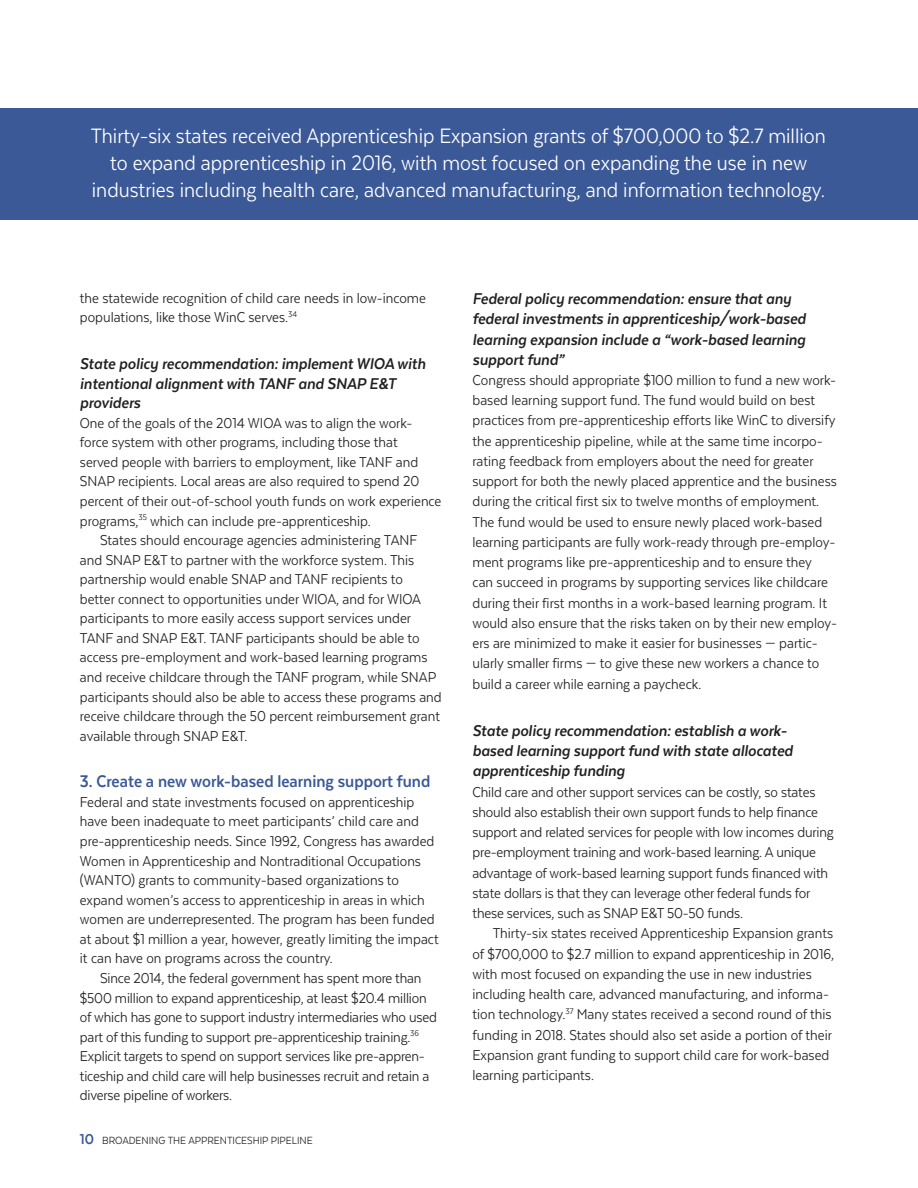
<style>
.page{position:relative;width:918px;height:1188px;background:#fff}
.page>*{position:absolute;margin:0;border:0;box-sizing:border-box;transform-origin:0 0}
.pullquote{font:24px/27px "Texta Narrow";color:#fff;text-align:center}
.heading3{font:700 19.5px "Texta Narrow";color:#3b5997}
.heading_4_black_ital{font:italic 700 18px/20.2px "Texta Narrow";color:#231f20}
.body_text_FL{font:16.5px/20.2px "Texta Narrow";color:#231f20}
.body_text_indent{font:16.5px/19.5px "Texta Narrow";color:#231f20}
.t1{font:12px "Texta Narrow";color:#231f20}
.s1{font-weight:700;font-size:16.5px;color:#3b5997}
</style>
<div class="page">
<div style="left:0;top:108px;width:918px;height:111px;background:#3b5997"></div>
<p class="pullquote" style="left:91px;top:123px;width:737px">Thirty-six states received Apprenticeship Expansion grants of $700,000 to $2.7 million to expand apprenticeship in 2016, with most focused on expanding the use in new industries including health care, advanced manufacturing, and information technology.</p>
<p class="body_text_indent" style="left:80px;top:288px;width:348px">the statewide recognition of child care needs in low-income populations, like those WinC serves.<sup>34</sup></p>
<p class="heading_4_black_ital" style="left:80px;top:354px;width:347px;line-height:19.5px">State policy recommendation: implement WIOA with intentional alignment with TANF and SNAP E&amp;T providers</p>
<p class="body_text_FL" style="left:80px;top:413px;width:363px;line-height:19.5px">One of the goals of the 2014 WIOA was to align the work&shy;force system with other programs, including those that<br>served people with barriers to employment, like TANF and SNAP recipients. Local areas are also required to spend 20 percent of their out-of-school youth funds on work experience programs,<sup>35</sup> which can include pre-apprenticeship.</p>
<p class="body_text_indent" style="left:80px;top:530px;width:363px;text-indent:20px">States should encourage agencies administering TANF and SNAP E&amp;T to partner with the workforce system. This partnership would enable SNAP and TANF recipients to better connect to opportunities under WIOA, and for WIOA participants to more easily access support services under TANF and SNAP E&amp;T. TANF participants should be able to access pre-employment and work-based learning programs and receive childcare through the TANF program, while SNAP participants should also be able to access these programs and receive childcare through the 50 percent reimbursement grant available through SNAP E&amp;T.</p>
<p class="heading3" style="left:80px;top:771px;width:352px">3. Create a new work-based learning support fund</p>
<p class="body_text_FL" style="left:80px;top:792px;width:360px;line-height:19.5px">Federal and state investments focused on apprenticeship have been inadequate to meet participants’ child care and pre-apprenticeship needs. Since 1992, Congress has awarded Women in Apprenticeship and Nontraditional Occupations (WANTO) grants to community-based organizations to expand women’s access to apprenticeship in areas in which women are underrepresented. The program has been funded at about $1 million a year, however, greatly limiting the impact it can have on programs across the country.</p>
<p class="body_text_indent" style="left:80px;top:968px;width:358px;text-indent:20px">Since 2014, the federal government has spent more than $500 million to expand apprenticeship, at least $20.4 million of which has gone to support industry intermediaries who used part of this funding to support pre-apprenticeship training.<sup>36<br></sup>Explicit targets to spend on support services like pre-appren&shy;ticeship and child care will help businesses recruit and retain a diverse pipeline of workers.</p>
<p class="t1" style="left:80px;top:1134px;width:234px"><span class="s1">10</span> BROADENING THE APPRENTICESHIP PIPELINE</p>
<p class="heading_4_black_ital" style="left:472px;top:288px;width:335px">Federal policy recommendation: ensure that any federal investments in apprenticeship/work-based learning expansion include a “work-based learning support fund”</p>
<p class="body_text_FL" style="left:472px;top:370px;width:366px">Congress should appropriate $100 million to fund a new work&shy;based learning support fund. The fund would build on best practices from pre-apprenticeship efforts like WinC to diversify the apprenticeship pipeline, while at the same time incorpo&shy;rating feedback from employers about the need for greater support for both the newly placed apprentice and the business during the critical first six to twelve months of employment.<br>The fund would be used to ensure newly placed work-based learning participants are fully work-ready through pre-employ&shy;ment programs like pre-apprenticeship and to ensure they<br>can succeed in programs by supporting services like childcare during their first months in a work-based learning program. It would also ensure that the risks taken on by their new employ&shy;ers are minimized to make it easier for businesses — partic&shy;ularly smaller firms — to give these new workers a chance to build a career while earning a paycheck.</p>
<p class="heading_4_black_ital" style="left:472px;top:720px;width:322px">State policy recommendation: establish a work&shy;based learning support fund with state allocated apprenticeship funding</p>
<p class="body_text_FL" style="left:472px;top:781px;width:363px">Child care and other support services can be costly, so states should also establish their own support funds to help finance support and related services for people with low incomes during pre-employment training and work-based learning. A unique advantage of work-based learning support funds financed with state dollars is that they can leverage other federal funds for these services, such as SNAP E&amp;T 50-50 funds.</p>
<p class="body_text_indent" style="left:472px;top:923px;width:363px;line-height:20.2px;text-indent:20px">Thirty-six states received Apprenticeship Expansion grants of $700,000 to $2.7 million to expand apprenticeship in 2016, with most focused on expanding the use in new industries including health care, advanced manufacturing, and informa&shy;tion technology.<sup>37</sup> Many states received a second round of this funding in 2018. States should also set aside a portion of their Expansion grant funding to support child care for work-based learning participants.</p>
</div>
